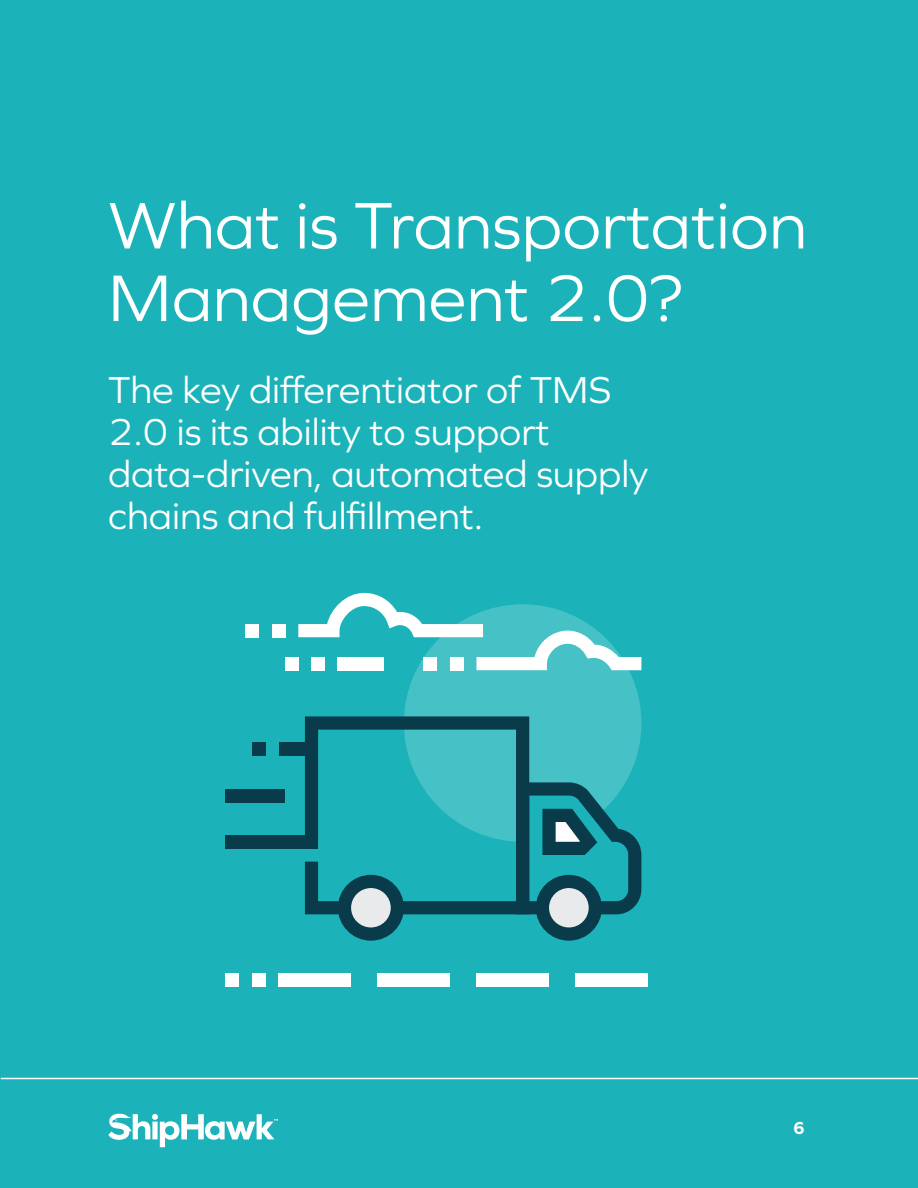
<style>
.page{position:relative;width:918px;height:1188px;background:#1bb3b9}
.page>*{position:absolute;margin:0;border:0;box-sizing:border-box;transform-origin:0 0}
.t1{font:68.4px/72.6px "Graphie";color:#fff}
.t2{font:39px/42px "Graphie";color:#fff}
.t3{font:700 18px "Graphie";color:#fff}
</style>
<div class="page">
<hr style="left:1px;top:1078px;width:917px;height:1px;background:#fff">
<svg style="left:108px;top:1113px;width:170px;height:34px"></svg>
<div style="left:404px;top:604px;width:237px;height:238px;background:#46c1c6;border-radius:118px"></div>
<div style="left:285px;top:657px;width:13px;height:13px;background:#fff"></div>
<div style="left:272px;top:624px;width:13px;height:13px;background:#fff"></div>
<div style="left:246px;top:624px;width:13px;height:13px;background:#fff"></div>
<svg style="left:298px;top:593px;width:343px;height:77px"></svg>
<div style="left:450px;top:657px;width:13px;height:13px;background:#fff"></div>
<div style="left:424px;top:657px;width:13px;height:13px;background:#fff"></div>
<div style="left:279px;top:974px;width:72px;height:13px;background:#fff"></div>
<div style="left:377px;top:974px;width:73px;height:13px;background:#fff"></div>
<div style="left:476px;top:974px;width:73px;height:13px;background:#fff"></div>
<div style="left:575px;top:974px;width:73px;height:13px;background:#fff"></div>
<div style="left:252px;top:974px;width:13px;height:13px;background:#fff"></div>
<div style="left:226px;top:974px;width:13px;height:13px;background:#fff"></div>
<svg style="left:516px;top:782px;width:125px;height:159px"></svg>
<svg style="left:305px;top:716px;width:224px;height:198px"></svg>
<svg style="left:338px;top:875px;width:66px;height:66px"></svg>
<div style="left:279px;top:743px;width:33px;height:13px;background:#0a3b4a"></div>
<div style="left:226px;top:789px;width:59px;height:13px;background:#0a3b4a"></div>
<div style="left:252px;top:743px;width:13px;height:13px;background:#0a3b4a"></div>
<div style="left:226px;top:835px;width:92px;height:13px;background:#0a3b4a"></div>
<h1 class="t1" style="left:108px;top:188px;width:701px">What is Transportation<br>Management 2.0?</h1>
<p class="t2" style="left:108px;top:369px;width:542px">The key differentiator of TMS<br>2.0 is its ability to support data-driven, automated supply chains and fulfillment.</p>
<p class="t3" style="left:793px;top:1118px;width:13px">6</p>
</div>
